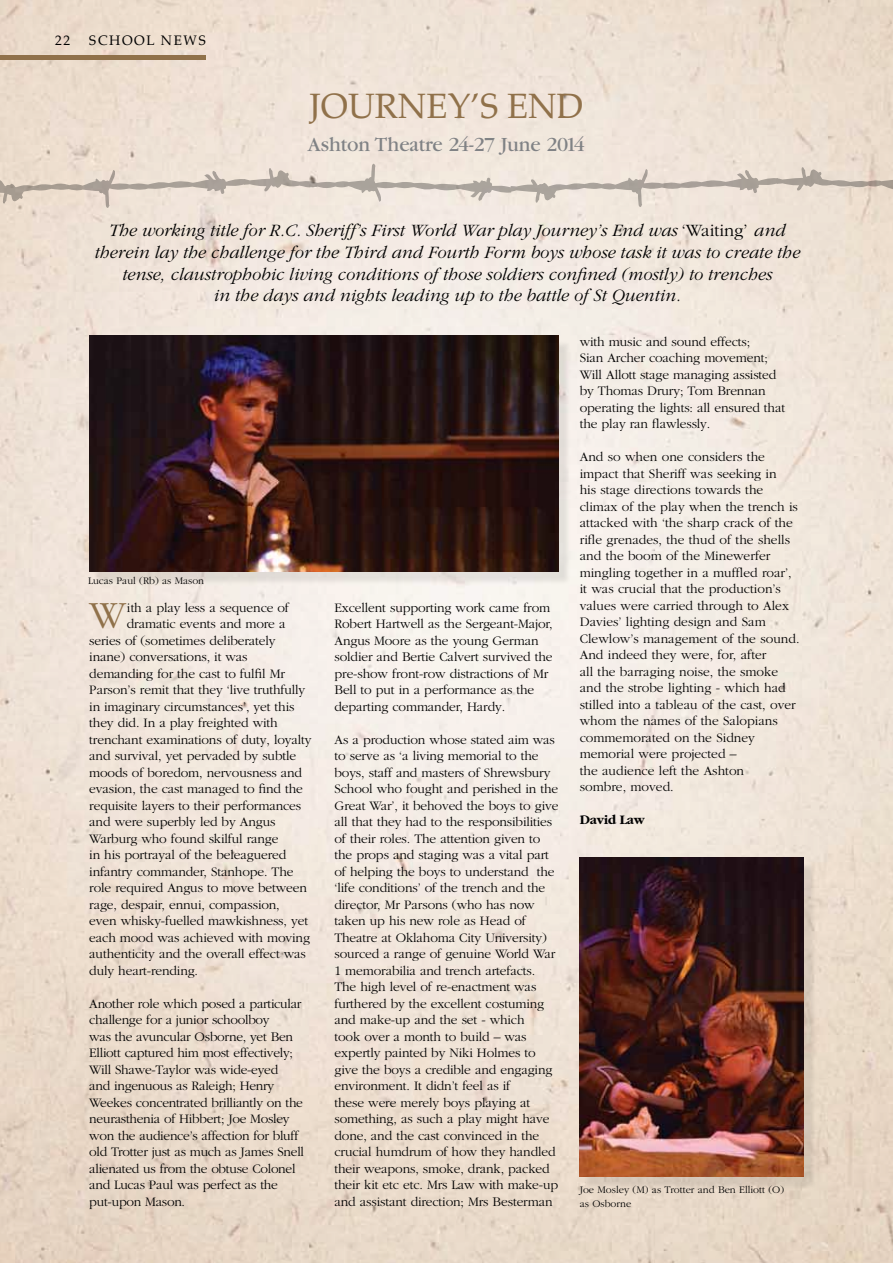
<style>
.page{position:relative;width:893px;height:1263px;background:#fff}
.page>*{position:absolute;margin:0;border:0;box-sizing:border-box;transform-origin:0 0}
.t1{font:300 40.05px "Garamond";color:#90714a}
.t2{font:34.5px "Palatino";color:#90714a}
.t3{font:21px "Garamond";letter-spacing:-.01em;color:#808285}
.t4{font:italic 300 18px/21.6px "Garamond";color:#000;text-align:center}
.t5{font:300 13.5px/16.5px "Garamond";letter-spacing:-.01em;color:#000}
.t6{font:13.5px "Palatino";letter-spacing:.12em;color:#000}
.t7{font:700 13.5px "Garamond";letter-spacing:-.01em;color:#000}
.t8{font:300 10.5px/13.5px "Garamond";color:#000}
.s1{font-style:normal}
</style>
<div class="page">
<img style="left:0;top:0;width:893px;height:1263px">
<div style="left:0;top:55px;width:205px;height:5px;background:#90714a"></div>
<div style="left:93px;top:340px;width:479px;height:245px;background:#000;opacity:.09"></div>
<img style="left:89px;top:336px;width:469px;height:236px">
<div style="left:583px;top:862px;width:234px;height:328px;background:#000;opacity:.09"></div>
<img style="left:580px;top:858px;width:224px;height:319px">
<svg style="left:0;top:150px;width:893px;height:72px;background:#e8dcd1"></svg>
<p class="t6" style="left:55px;top:29px;width:17px">22</p>
<p class="t6" style="left:89px;top:29px;width:118px">SCHOOL NEWS</p>
<h2 class="t2" style="left:309px;top:77px;width:276px">JOURNEY’S END</h2>
<h3 class="t3" style="left:308px;top:133px;width:279px">Ashton Theatre 24-27 June 2014</h3>
<p class="t4" style="left:94px;top:220px;width:707px">The working title for R.C. Sheriff’s First World War play Journey’s End was <span class="s1">‘Waiting’</span> and therein lay the challenge for the Third and Fourth Form boys whose task it was to create the tense, claustrophobic living conditions of those soldiers confined (mostly) to trenches<br>in the days and nights leading up to the battle of St Quentin.</p>
<p class="t8" style="left:88px;top:574px;width:118px">Lucas Paul (Rb) as Mason</p>
<h1 class="t1" style="left:89px;top:594px;width:38px">W</h1>
<p class="t5" style="left:127px;top:599px;width:164px">ith a play less a sequence of</p>
<p class="t5" style="left:127px;top:616px;width:160px">dramatic events and more a</p>
<p class="t5" style="left:89px;top:632px;width:188px">series of (sometimes deliberately</p>
<p class="t5" style="left:89px;top:649px;width:160px">inane) conversations, it was</p>
<p class="t5" style="left:89px;top:665px;width:197px">demanding for the cast to fulfil Mr</p>
<p class="t5" style="left:89px;top:682px;width:218px">Parson’s remit that they ‘live truthfully</p>
<p class="t5" style="left:89px;top:698px;width:207px">in imaginary circumstances’, yet this</p>
<p class="t5" style="left:89px;top:715px;width:190px">they did. In a play freighted with</p>
<p class="t5" style="left:89px;top:731px;width:224px">trenchant examinations of duty, loyalty</p>
<p class="t5" style="left:89px;top:748px;width:208px">and survival, yet pervaded by subtle</p>
<p class="t5" style="left:89px;top:764px;width:214px">moods of boredom, nervousness and</p>
<p class="t5" style="left:89px;top:781px;width:215px">evasion, the cast managed to find the</p>
<p class="t5" style="left:89px;top:797px;width:213px">requisite layers to their performances</p>
<p class="t5" style="left:89px;top:814px;width:188px">and were superbly led by Angus</p>
<p class="t5" style="left:89px;top:830px;width:191px">Warburg who found skilful range</p>
<p class="t5" style="left:89px;top:847px;width:199px">in his portrayal of the beleaguered</p>
<p class="t5" style="left:89px;top:863px;width:206px">infantry commander, Stanhope. The</p>
<p class="t5" style="left:89px;top:880px;width:219px">role required Angus to move between</p>
<p class="t5" style="left:89px;top:896px;width:192px">rage, despair, ennui, compassion,</p>
<p class="t5" style="left:89px;top:913px;width:220px">even whisky-fuelled mawkishness, yet</p>
<p class="t5" style="left:89px;top:929px;width:222px">each mood was achieved with moving</p>
<p class="t5" style="left:89px;top:946px;width:218px">authenticity and the overall effect was</p>
<p class="t5" style="left:89px;top:962px;width:110px">duly heart-rending.</p>
<p class="t5" style="left:89px;top:995px;width:216px">Another role which posed a particular challenge for a junior schoolboy<br>was the avuncular Osborne, yet Ben Elliott captured him most effectively; Will Shawe-Taylor was wide-eyed<br>and ingenuous as Raleigh; Henry Weekes concentrated brilliantly on the neurasthenia of Hibbert; Joe Mosley won the audience’s affection for bluff old Trotter just as much as James Snell alienated us from the obtuse Colonel and Lucas Paul was perfect as the put-upon Mason.</p>
<p class="t5" style="left:334px;top:599px;width:220px">Excellent supporting work came from Robert Hartwell as the Sergeant-Major, Angus Moore as the young German soldier and Bertie Calvert survived the pre-show front-row distractions of Mr Bell to put in a performance as the departing commander, Hardy.</p>
<p class="t5" style="left:334px;top:731px;width:225px">As a production whose stated aim was to serve as ‘a living memorial to the boys, staff and masters of Shrewsbury School who fought and perished in the Great War’, it behoved the boys to give all that they had to the responsibilities of their roles. The attention given to the props and staging was a vital part of helping the boys to understand the ‘life conditions’ of the trench and the director, Mr Parsons (who has now taken up his new role as Head of Theatre at Oklahoma City University) sourced a range of genuine World War 1 memorabilia and trench artefacts.<br>The high level of re-enactment was furthered by the excellent costuming and make-up and the set - which<br>took over a month to build – was expertly painted by Niki Holmes to give the boys a credible and engaging environment. It didn’t feel as if<br>these were merely boys playing at something, as such a play might have done, and the cast convinced in the crucial humdrum of how they handled their weapons, smoke, drank, packed their kit etc etc. Mrs Law with make-up and assistant direction; Mrs Besterman</p>
<p class="t5" style="left:580px;top:333px;width:207px">with music and sound effects;<br>Sian Archer coaching movement;<br>Will Allott stage managing assisted by Thomas Drury; Tom Brennan operating the lights: all ensured that the play ran flawlessly.</p>
<p class="t5" style="left:580px;top:449px;width:221px">And so when one considers the impact that Sheriff was seeking in<br>his stage directions towards the climax of the play when the trench is attacked with ‘the sharp crack of the rifle grenades, the thud of the shells and the boom of the Minewerfer mingling together in a muffled roar’, it was crucial that the production’s values were carried through to Alex<br>Davies’ lighting design and Sam<br>Clewlow’s management of the sound.<br>And indeed they were, for, after<br>all the barraging noise, the smoke and the strobe lighting - which had stilled into a tableau of the cast, over whom the names of the Salopians commemorated on the Sidney memorial were projected –<br>the audience left the Ashton<br>sombre, moved.</p>
<p class="t7" style="left:580px;top:813px;width:67px">David Law</p>
<p class="t8" style="left:580px;top:1183px;width:206px">Joe Mosley (M) as Trotter and Ben Elliott (O) as Osborne</p>
</div>
